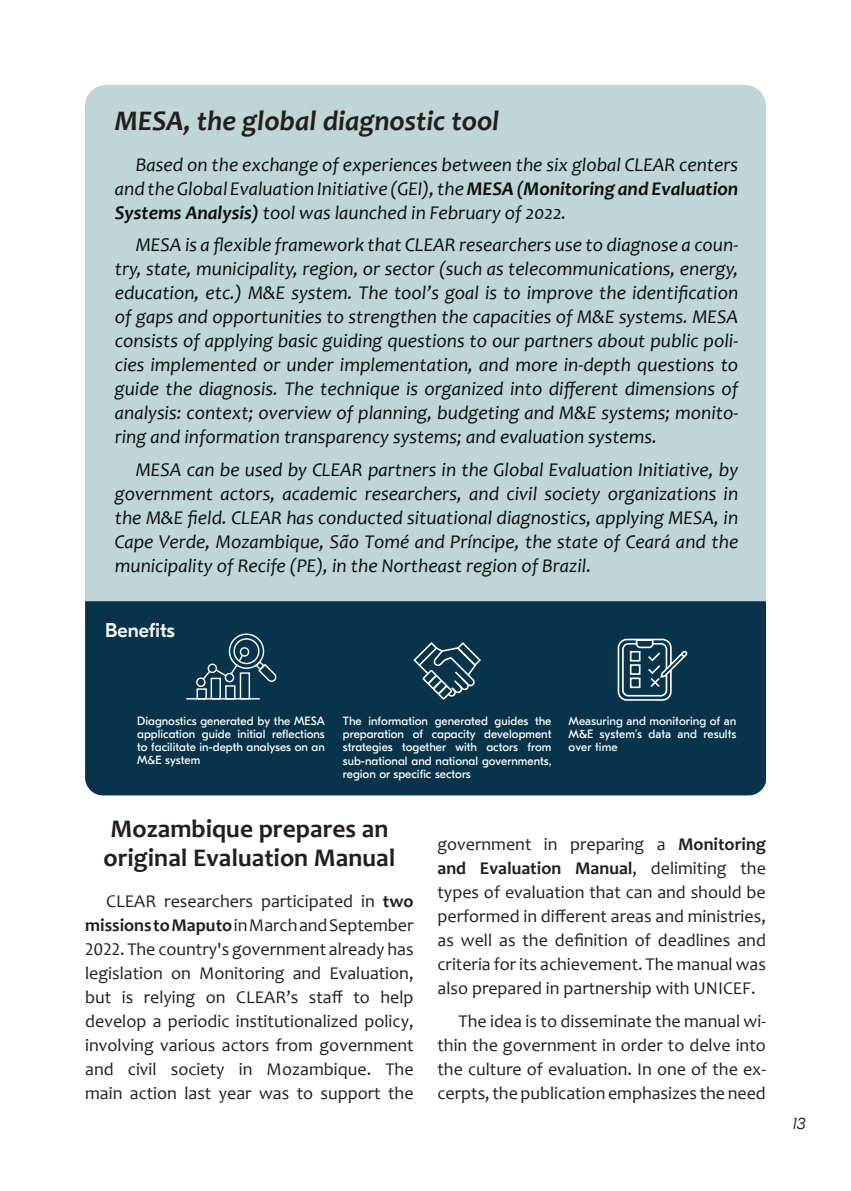
<style>
.page{position:relative;width:851px;height:1191px;background:#fff}
.page>*{position:absolute;margin:0;border:0;box-sizing:border-box;transform-origin:0 0}
.t1{font:italic 700 28.5px "Candara";color:#231f20}
.t2{font:700 25.5px/28.5px "Candara";color:#231f20}
.t3{font:500 19.95px "GT Eesti Pro Display";color:#f3f5f0}
.t4{font:italic 19.5px/24px "Candara";color:#09100e;text-align:justify}
.t5{font:18px/24px "Candara";color:#231f20;text-align:justify}
.t6{font:italic 300 16.5px "GT Eesti Pro Display";color:#231f20}
.t7{font:12px/13.4px "GT Eesti Pro Display";color:#fff;text-align:justify}
.t8{font:12px/13.4px "GT Eesti Pro Text";color:#fff;text-align:justify}
.s1{font-weight:700}
</style>
<div class="page">
<div style="left:85px;top:85px;width:680px;height:59px;background:#bfd5d6"></div>
<div style="left:85px;top:144px;width:680px;height:122px;background:#bfd5d6"></div>
<div style="left:85px;top:224px;width:680px;height:267px;background:#bfd5d6"></div>
<div style="left:85px;top:449px;width:680px;height:170px;background:#bfd5d6"></div>
<div style="left:85px;top:601px;width:680px;height:194px;background:#07344a"></div>
<div style="left:233px;top:638px;width:26px;height:26px;border:1px solid #fff;border-radius:50%"></div>
<div style="left:229px;top:633px;width:35px;height:36px;border:1px solid #fff;border-radius:50%"></div>
<svg style="left:254px;top:660px;width:22px;height:23px"></svg>
<hr style="left:186px;top:698px;width:74px;height:1px;background:#fff">
<div style="left:196px;top:688px;width:11px;height:11px;border:1px solid #fff"></div>
<div style="left:210px;top:677px;width:11px;height:22px;border:1px solid #fff"></div>
<div style="left:240px;top:672px;width:10px;height:27px;border:1px solid #fff"></div>
<div style="left:225px;top:685px;width:10px;height:14px;border:1px solid #fff"></div>
<div style="left:196px;top:677px;width:9px;height:10px;border:1px solid #f9fafb;border-radius:50%"></div>
<div style="left:225px;top:673px;width:9px;height:9px;border:1px solid #f9fafb;border-radius:50%"></div>
<div style="left:240px;top:647px;width:9px;height:9px;border:1px solid #f9fafb;border-radius:50%"></div>
<svg style="left:201px;top:653px;width:43px;height:28px"></svg>
<svg style="left:412px;top:641px;width:70px;height:60px"></svg>
<div style="left:617px;top:638px;width:54px;height:63px;border:2px solid #fff;border-radius:8px"></div>
<svg style="left:621px;top:642px;width:68px;height:55px"></svg>
<p class="t1" style="left:115px;top:102px;width:386px">MESA, the global diagnostic tool</p>
<p class="t4" style="left:115px;top:152px;width:625px;text-indent:21px">Based on the exchange of experiences between the six global CLEAR centers and the Global Evaluation Initiative (GEI), the <span class="s1">MESA (Monitoring and Evaluation Systems Analysis)</span> tool was launched in February of 2022.</p>
<p class="t4" style="left:115px;top:233px;width:625px;text-indent:21px">MESA is a flexible framework that CLEAR researchers use to diagnose a coun&shy;try, state, municipality, region, or sector (such as telecommunications, energy, education, etc.) M&amp;E system. The tool’s goal is to improve the identification of gaps and opportunities to strengthen the capacities of M&amp;E systems. MESA consists of applying basic guiding questions to our partners about public poli&shy;cies implemented or under implementation, and more in-depth questions to guide the diagnosis. The technique is organized into different dimensions of analysis: context; overview of planning, budgeting and M&amp;E systems; monito&shy;ring and information transparency systems; and evaluation systems.</p>
<p class="t4" style="left:115px;top:457px;width:625px;text-indent:21px">MESA can be used by CLEAR partners in the Global Evaluation Initiative, by government actors, academic researchers, and civil society organizations in the M&amp;E field. CLEAR has conducted situational diagnostics, applying MESA, in Cape Verde, Mozambique, São Tomé and Príncipe, the state of Ceará and the municipality of Recife (PE), in the Northeast region of Brazil.</p>
<p class="t3" style="left:105px;top:620px;width:71px">Benefits</p>
<p class="t7" style="left:137px;top:714px;width:189px">Diagnostics generated by the MESA application guide initial reflections to facilitate in-depth analyses on an M&amp;E system</p>
<p class="t7" style="left:343px;top:714px;width:210px">The information generated guides the preparation of capacity development strategies together with actors from sub-national and national governments, region or specific sectors</p>
<p class="t8" style="left:568px;top:714px;width:169px">Measuring and monitoring of an M&amp;E system’s data and results over time</p>
<p class="t2" style="left:103px;top:814px;width:293px">Mozambique prepares an original Evaluation Manual</p>
<p class="t5" style="left:85px;top:888px;width:330px;text-indent:21px">CLEAR researchers participated in <span class="s1">two missions to Maputo</span> in March and September 2022. The country's government already has legislation on Monitoring and Evaluation, but is relying on CLEAR’s staff to help develop a periodic institutionalized policy, involving various actors from government and civil society in Mozambique. The main action last year was to support the</p>
<p class="t5" style="left:437px;top:832px;width:330px">government in preparing a <span class="s1">Monitoring and Evaluation Manual</span>, delimiting the types of evaluation that can and should be performed in different areas and ministries, as well as the definition of deadlines and criteria for its achievement. The manual was also prepared in partnership with UNICEF.</p>
<p class="t5" style="left:437px;top:1008px;width:330px;text-indent:21px">The idea is to disseminate the manual wi&shy;thin the government in order to delve into the culture of evaluation. In one of the ex&shy;cerpts, the publication emphasizes the need</p>
<p class="t6" style="left:791px;top:1114px;width:15px">13</p>
</div>
